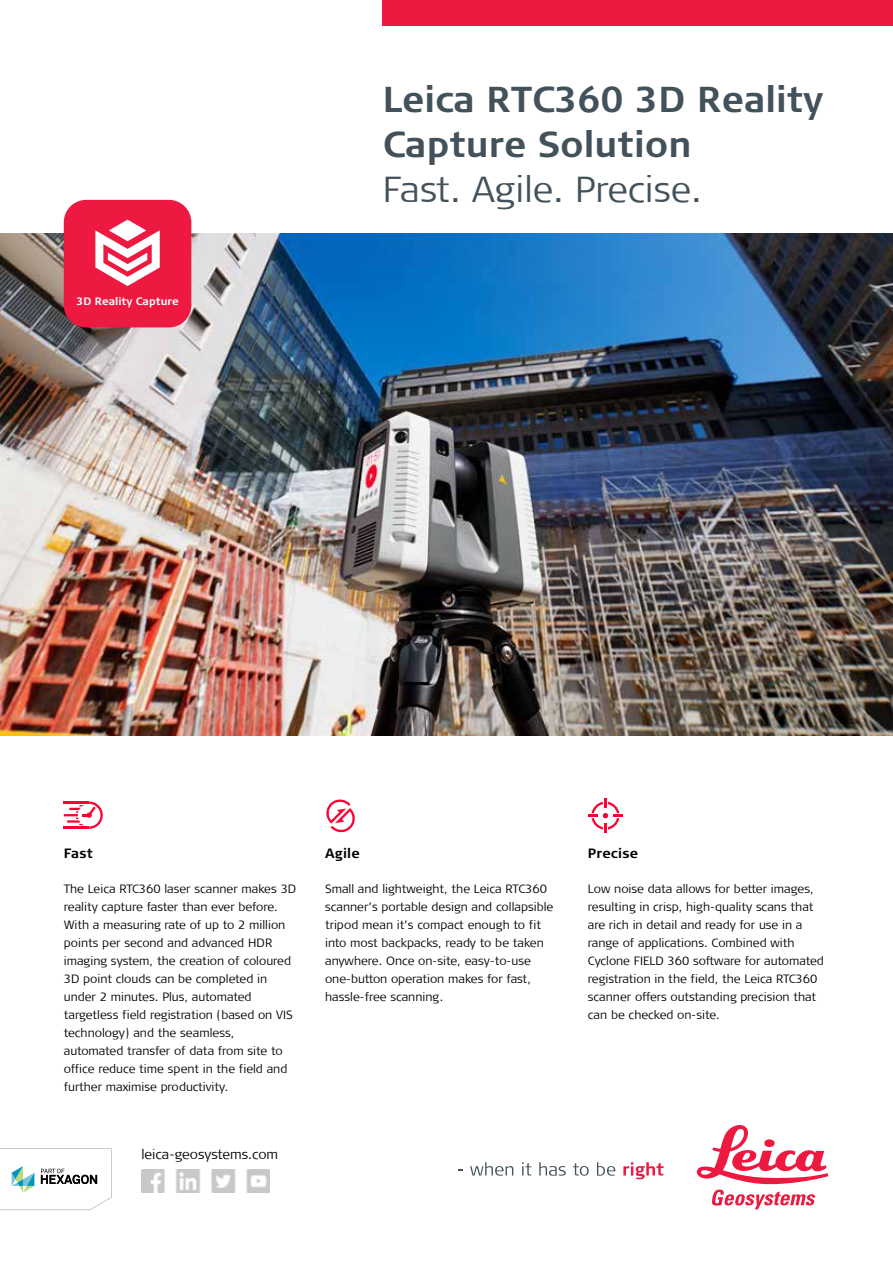
<style>
.page{position:relative;width:893px;height:1263px;background:#fff}
.page>*{position:absolute;margin:0;border:0;box-sizing:border-box;transform-origin:0 0}
.t1{font:700 36px/45px "Signa Column";color:#43525a}
.t2{font:300 36px "Signa Column";color:#43525a}
.t3{font:300 13.5px "Signa Column";color:#000}
.t4{font:700 13.5px "Signa Column";letter-spacing:.02em;color:#000}
.t5{font:300 12px/18px "Signa Column";color:#000}
.t6{font:700 10.65px "Signa Column";color:#fff}
</style>
<div class="page">
<div style="left:383px;top:0;width:510px;height:26px;background:#ed1941"></div>
<img style="left:0;top:234px;width:893px;height:502px">
<div style="left:64px;top:200px;width:127px;height:127px;background:#ed1941;border-radius:22px"></div>
<svg style="left:95px;top:220px;width:65px;height:66px"></svg>
<svg style="left:470px;top:1162px;width:43px;height:14px"></svg>
<svg style="left:522px;top:1162px;width:9px;height:13px"></svg>
<svg style="left:539px;top:1162px;width:27px;height:14px"></svg>
<svg style="left:573px;top:1163px;width:16px;height:13px"></svg>
<svg style="left:597px;top:1162px;width:18px;height:14px"></svg>
<svg style="left:623px;top:1162px;width:40px;height:17px"></svg>
<svg style="left:697px;top:1125px;width:131px;height:84px"></svg>
<svg style="left:0;top:1148px;width:112px;height:62px"></svg>
<img style="left:142px;top:1170px;width:127px;height:23px">
<svg style="left:326px;top:799px;width:29px;height:34px"></svg>
<svg style="left:64px;top:801px;width:39px;height:28px"></svg>
<svg style="left:588px;top:798px;width:35px;height:35px"></svg>
<p class="t6" style="left:76px;top:294px;width:104px">3D Reality Capture</p>
<h1 class="t1" style="left:383px;top:78px;width:442px">Leica RTC360 3D Reality<br>Capture Solution</h1>
<h1 class="t2" style="left:383px;top:169px;width:321px">Fast. Agile. Precise.</h1>
<p class="t4" style="left:64px;top:845px;width:31px">Fast</p>
<p class="t5" style="left:64px;top:880px;width:234px">The Leica RTC360 laser scanner makes 3D reality capture faster than ever before.<br>With a measuring rate of up to 2 million points per second and advanced HDR imaging system, the creation of coloured 3D point clouds can be completed in under 2 minutes. Plus, automated targetless field registration (based on VIS technology) and the seamless, automated transfer of data from site to office reduce time spent in the field and further maximise productivity.</p>
<p class="t3" style="left:141px;top:1147px;width:138px">leica-geosystems.com</p>
<p class="t4" style="left:325px;top:845px;width:36px">Agile</p>
<p class="t5" style="left:325px;top:880px;width:230px">Small and lightweight, the Leica RTC360 scanner’s portable design and collapsible tripod mean it’s compact enough to fit into most backpacks, ready to be taken anywhere. Once on-site, easy-to-use one-button operation makes for fast, hassle-free scanning.</p>
<p class="t4" style="left:588px;top:845px;width:52px">Precise</p>
<p class="t5" style="left:588px;top:880px;width:237px">Low noise data allows for better images, resulting in crisp, high-quality scans that are rich in detail and ready for use in a range of applications. Combined with Cyclone FIELD 360 software for automated registration in the field, the Leica RTC360 scanner offers outstanding precision that can be checked on-site.</p>
</div>
